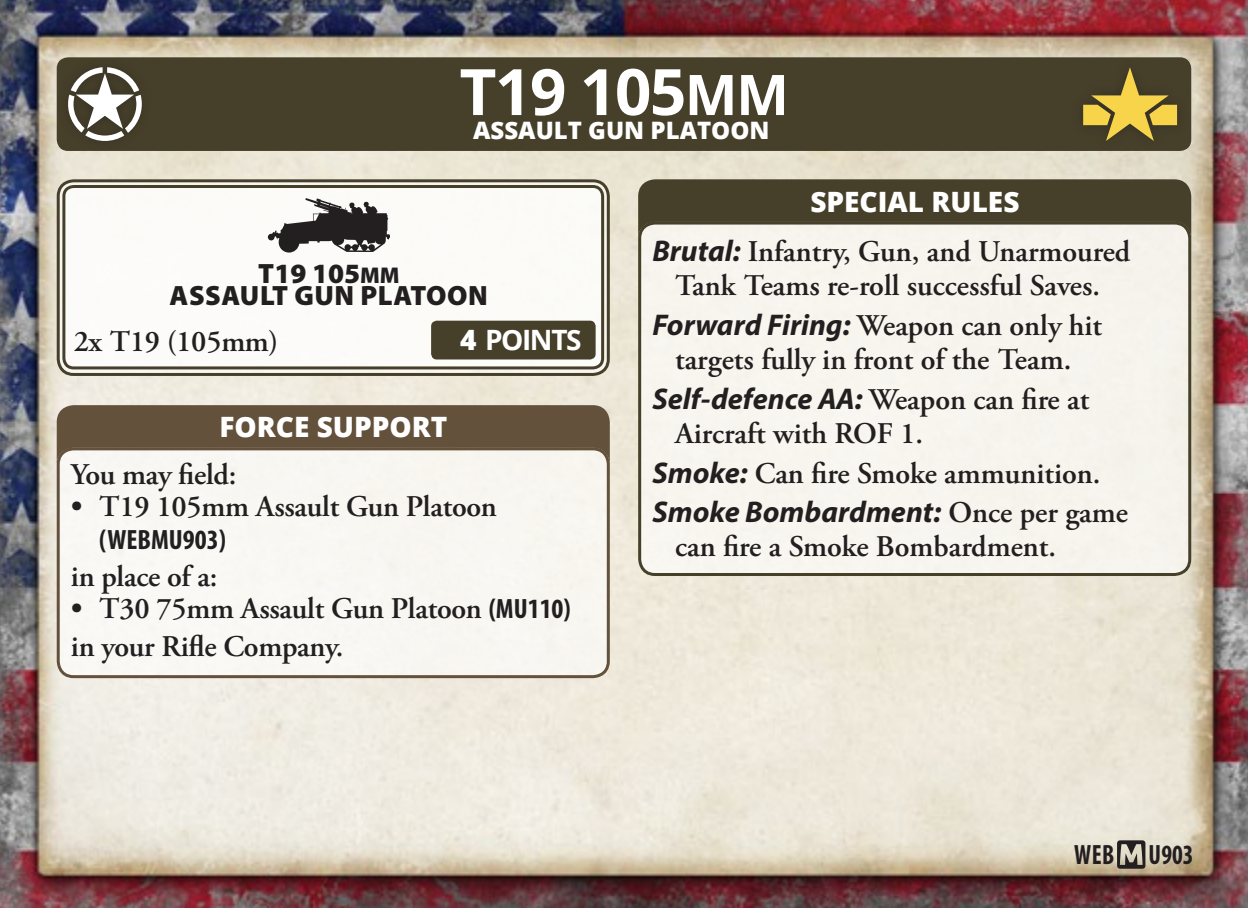
<style>
.page{position:relative;width:1248px;height:908px;background:#fff}
.page>*{position:absolute;margin:0;border:0;box-sizing:border-box;transform-origin:0 0}
.t1{font:700 64px "Open Sans";letter-spacing:-.025em;color:#fff}
.t2{font:600 30px/34px "Adobe Garamond Pro";color:#231f20;text-align:center}
.t3{font:italic 700 30px "Myriad Pro";color:#231f20}
.t4{font:900 28px/22px "Myriad Pro";letter-spacing:.02em;color:#231f20;text-align:center}
.t5{font:800 28px "Open Sans";color:#fff}
.t6{font:700 condensed 28px "Myriad Pro";color:#231f20}
.t7{font:700 28px "Open Sans";letter-spacing:-.05em;color:#fff}
.t8{font:700 condensed 28px "Myriad Pro";color:#231f20;scale:.9 1}
.t9{font:800 24px "Open Sans";color:#fff}
.s1{font-size:56px}
.s2{font-family:"Myriad Pro Black SC950";font-weight:400}
.s3{font-family:"Myriad Pro Black SC950";font-weight:400;font-size:22.8px}
.s4{font-weight:800}
.s5{font-family:"Myriad Pro";font-weight:700;font-stretch:condensed;font-size:28px}
.s6{font-family:"Myriad Pro";font-weight:700;font-style:italic}
.s7{font-family:"Adobe Garamond Pro";font-weight:600;font-style:normal}
</style>
<div class="page">
<img style="left:0;top:0;width:1247px;height:907px">
<div style="left:57px;top:57px;width:1134px;height:94px;background:#46402a;border-radius:11px"></div>
<div style="left:1072px;top:57px;width:116px;height:94px;background:#46402a"></div>
<svg style="left:1083px;top:67px;width:93px;height:74px"></svg>
<svg style="left:58px;top:181px;width:550px;height:193px;fill:#f7f5ef"></svg>
<div style="left:57px;top:179px;width:552px;height:197px;border:3px solid #46402a;border-radius:16px"></div>
<div style="left:638px;top:179px;width:553px;height:54px;background:#46402a"></div>
<div style="left:639px;top:223px;width:550px;height:351px;background:#f7f5ee;border-radius:16px"></div>
<div style="left:638px;top:221px;width:553px;height:354px;border:3px solid #46402a;border-radius:16px"></div>
<div style="left:64px;top:186px;width:538px;height:182px;background:#fff;border-radius:10px"></div>
<div style="left:62px;top:185px;width:542px;height:184px;border:3px solid #46402a;border-radius:10px"></div>
<div style="left:58px;top:57px;width:94px;height:94px;background:#453f29"></div>
<svg style="left:68px;top:67px;width:74px;height:74px"></svg>
<div style="left:57px;top:405px;width:552px;height:54px;background:#64513c"></div>
<div style="left:58px;top:448px;width:550px;height:228px;background:#f9f7f3;border-radius:16px"></div>
<div style="left:57px;top:447px;width:552px;height:230px;border:3px solid #64513c;border-radius:16px"></div>
<div style="left:431px;top:320px;width:164px;height:39px;background:#46402a;border-radius:6px"></div>
<svg style="left:268px;top:198px;width:122px;height:54px"></svg>
<svg style="left:1116px;top:840px;width:29px;height:28px"></svg>
<h1 class="t1" style="left:459px;top:47px;width:331px">T19 105<span class="s1">MM</span></h1>
<p class="t9" style="left:473px;top:112px;width:298px">ASSAULT GUN PLATOON</p>
<p class="t5" style="left:810px;top:180px;width:211px">SPECIAL RULES</p>
<p class="t4" style="left:169px;top:263px;width:320px">T19 <span class="s2">105</span><span class="s3">mm<br></span>ASSAULT GUN PLATOON</p>
<p class="t2" style="left:74px;top:324px;width:206px">2x T19 (105mm)</p>
<p class="t7" style="left:460px;top:320px;width:123px"><span class="s4">4</span> POINTS</p>
<p class="t5" style="left:219px;top:405px;width:229px">FORCE SUPPORT</p>
<p class="t2" style="left:71px;top:458px;width:167px">You may field:</p>
<p class="t2" style="left:71px;top:490px;width:427px">• T19 105mm Assault Gun Platoon</p>
<p class="t6" style="left:99px;top:521px;width:128px">(WEBMU903)</p>
<p class="t2" style="left:71px;top:560px;width:148px">in place of a:</p>
<p class="t2" style="left:71px;top:590px;width:501px;line-height:37.6px;text-align:left">• T30 75mm Assault Gun Platoon <span class="s5">(MU110) </span>in your Rifle Company.</p>
<p class="t2" style="left:652px;top:235px;width:479px"><span class="s6">Brutal:</span> Infantry, Gun, and Unarmoured<br>Tank Teams re-roll successful Saves.</p>
<p class="t2" style="left:652px;top:309px;width:451px"><span class="s6">Forward Firing:</span> Weapon can only hit targets fully in front of the Team.</p>
<p class="t3" style="left:652px;top:379px;width:438px">Self-defence AA: <span class="s7">Weapon can fire at</span></p>
<p class="t2" style="left:652px;top:414px;width:449px;line-height:39.6px;text-align:left;text-indent:23px">Aircraft with ROF 1.<br><span class="s6">Smoke:</span> Can fire Smoke ammunition.</p>
<p class="t3" style="left:652px;top:492px;width:477px">Smoke Bombardment: <span class="s7">Once per game</span></p>
<p class="t2" style="left:675px;top:530px;width:382px">can fire a Smoke Bombardment.</p>
<p class="t8" style="left:1074px;top:837px;width:134px">WEB U903</p>
</div>
